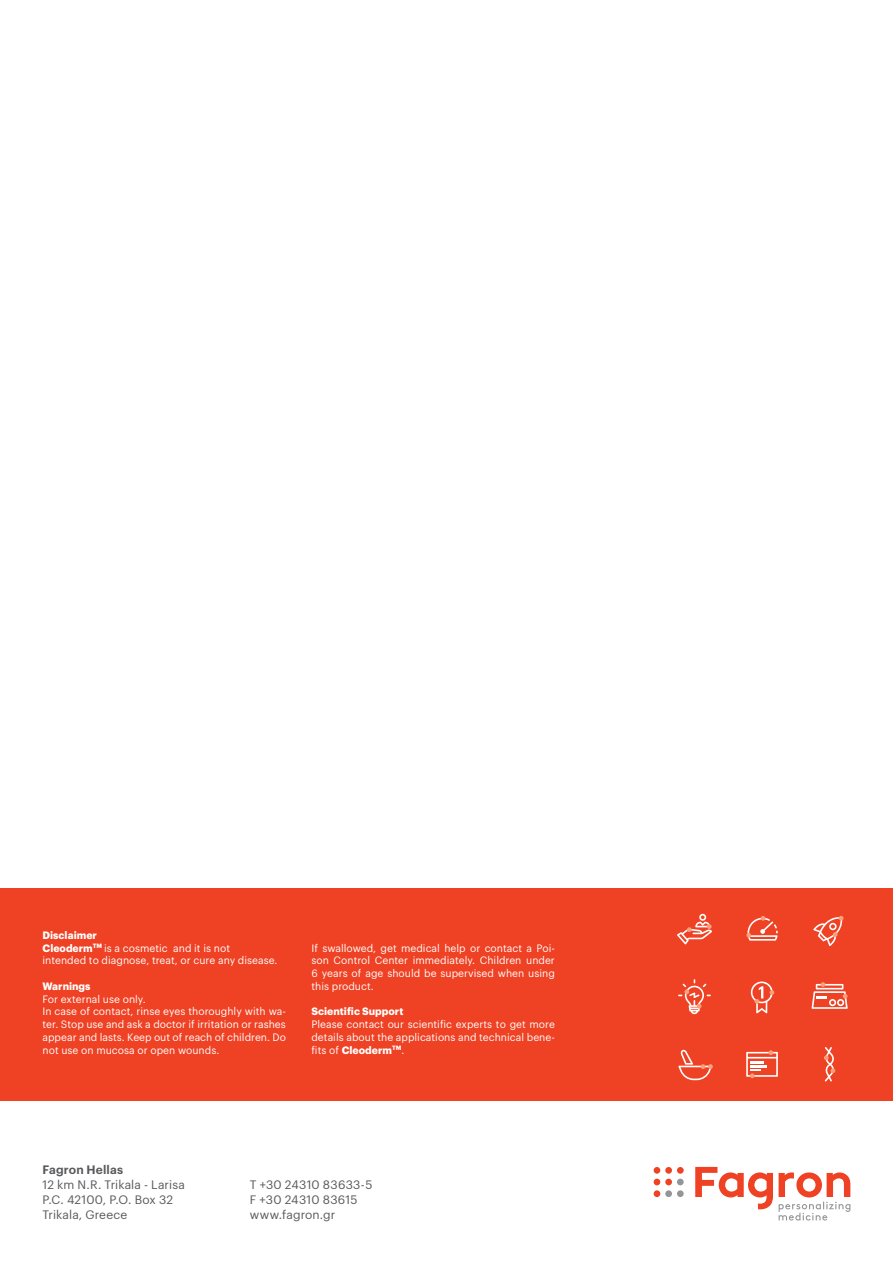
<style>
.page{position:relative;width:893px;height:1263px;background:#fff}
.page>*{position:absolute;margin:0;border:0;box-sizing:border-box;transform-origin:0 0}
.t1{font:12px/15px "Graphik";letter-spacing:.01em;color:#58595b}
.t2{font:600 12px "Graphik";letter-spacing:.015em;color:#58595b}
.t3{font:10.5px/12.8px "Graphik LCG";color:#fff}
.t4{font:700 10.5px "Graphik LCG";color:#fff}
.s1{font-weight:700}
</style>
<div class="page">
<div style="left:0;top:888px;width:893px;height:213px;background:#ef4123"></div>
<svg style="left:751px;top:981px;width:23px;height:32px"></svg>
<svg style="left:678px;top:979px;width:33px;height:35px"></svg>
<svg style="left:746px;top:916px;width:32px;height:25px"></svg>
<svg style="left:677px;top:914px;width:35px;height:30px"></svg>
<svg style="left:813px;top:916px;width:30px;height:30px"></svg>
<svg style="left:824px;top:1047px;width:11px;height:34px"></svg>
<svg style="left:746px;top:1050px;width:32px;height:28px"></svg>
<svg style="left:678px;top:1049px;width:35px;height:31px"></svg>
<svg style="left:812px;top:982px;width:36px;height:27px"></svg>
<div style="left:677px;top:1190px;width:7px;height:7px;background:#939598;border-radius:50%"></div>
<div style="left:654px;top:1190px;width:6px;height:7px;background:#ef4123;border-radius:50%"></div>
<div style="left:665px;top:1190px;width:7px;height:7px;background:#939598;border-radius:50%"></div>
<div style="left:677px;top:1167px;width:7px;height:7px;background:#ef4123;border-radius:50%"></div>
<div style="left:654px;top:1167px;width:6px;height:7px;background:#ef4123;border-radius:50%"></div>
<div style="left:665px;top:1167px;width:7px;height:7px;background:#ef4123;border-radius:50%"></div>
<div style="left:677px;top:1179px;width:7px;height:6px;background:#939598;border-radius:50%"></div>
<svg style="left:654px;top:1179px;width:6px;height:6px"></svg>
<div style="left:665px;top:1179px;width:7px;height:6px;background:#ef4123;border-radius:50%"></div>
<svg style="left:695px;top:1167px;width:78px;height:42px"></svg>
<svg style="left:779px;top:1172px;width:71px;height:48px"></svg>
<p class="t3" style="left:43px;top:928px;width:237px"><span class="s1">Disclaimer<br>Cleoderm</span><sup>TM</sup> is a cosmetic and it is not<br>intended to diagnose, treat, or cure any disease.</p>
<p class="t4" style="left:43px;top:978px;width:50px">Warnings</p>
<p class="t3" style="left:43px;top:992px;width:245px">For external use only.<br>In case of contact, rinse eyes thoroughly with wa&shy;ter. Stop use and ask a doctor if irritation or rashes appear and lasts. Keep out of reach of children. Do not use on mucosa or open wounds.</p>
<p class="t3" style="left:311px;top:940px;width:245px;text-align:justify">If swallowed, get medical help or contact a Poi&shy;son Control Center immediately. Children under 6 years of age should be supervised when using this product.</p>
<p class="t4" style="left:311px;top:1003px;width:93px">Scientific Support</p>
<p class="t3" style="left:311px;top:1017px;width:245px;text-align:justify">Please contact our scientific experts to get more details about the applications and technical bene&shy;fits of <span class="s1">Cleoderm</span><sup>TM</sup>.</p>
<p class="t2" style="left:43px;top:1161px;width:82px">Fagron Hellas</p>
<p class="t1" style="left:43px;top:1176px;width:144px">12 km N.R. Trikala - Larisa<br>P.C. 42100, P.O. Box 32<br>Trikala, Greece</p>
<p class="t1" style="left:250px;top:1176px;width:124px">T +30 24310 83633-5<br>F +30 24310 83615 www.fagron.gr</p>
</div>
